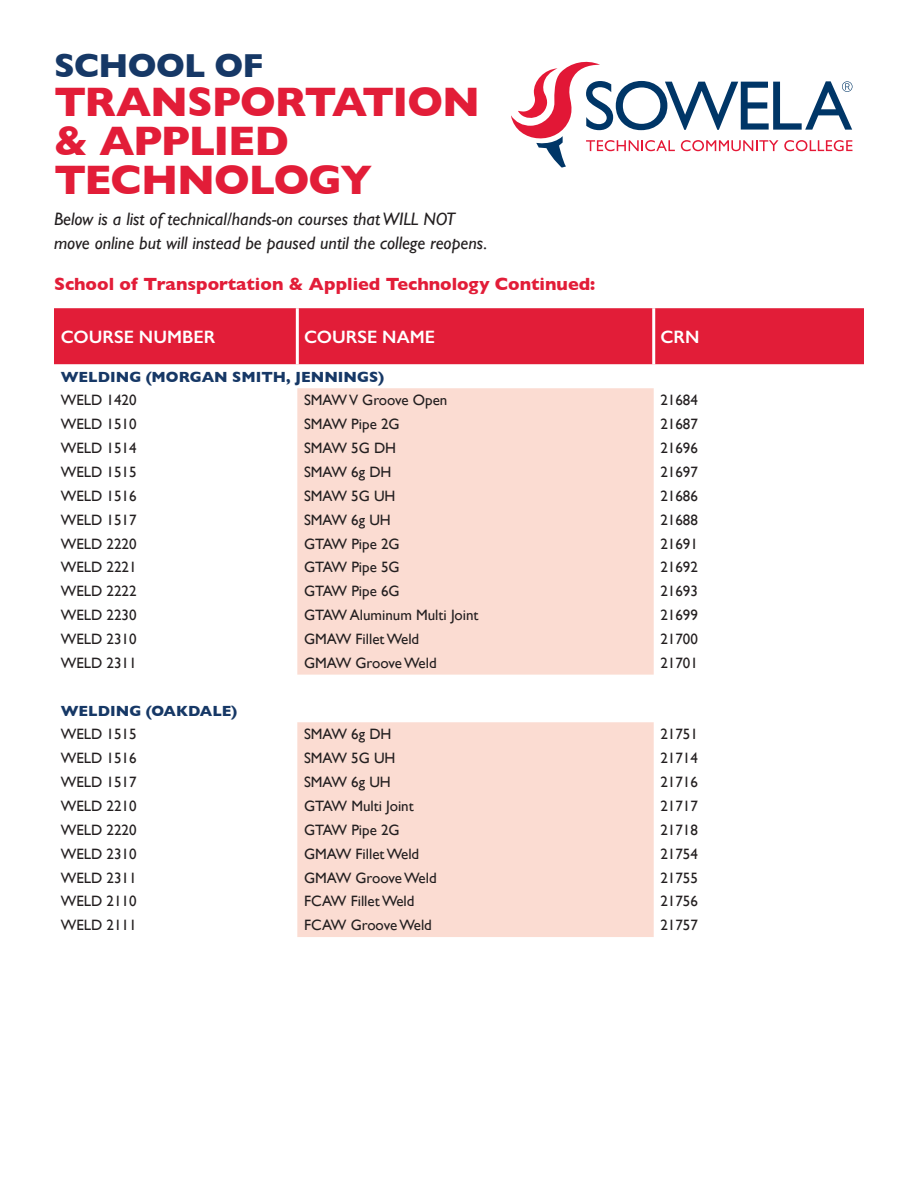
<style>
.page{position:relative;width:918px;height:1188px;background:#fff}
.page>*{position:absolute;margin:0;border:0;box-sizing:border-box;transform-origin:0 0}
.School_Brochure_Subh{font:700 42px/39px "Gill Sans";letter-spacing:-.025em;color:#e21d38}
.School_Brochure_Subh-2{font:700 33.9px "Gill Sans";letter-spacing:-.02em;color:#163866}
.School_Brochure_Subh-3{font:italic 18px/24px "Gill Sans";color:#231f20}
.t1{font:700 18px "Gill Sans";color:#e21d38}
.t2{font:600 18px "Gill Sans";color:#fff}
.t3{font:15px "Gill Sans";color:#231f20}
.t4{font:700 15px "Gill Sans";color:#163866}
</style>
<div class="page">
<div style="left:54px;top:308px;width:810px;height:56px;background:#e21d38"></div>
<svg style="left:297px;top:388px;width:357px;height:549px;fill:#fbdcd2"></svg>
<hr style="left:296px;top:308px;width:3px;height:56px;background:#fff">
<hr style="left:652px;top:308px;width:3px;height:56px;background:#fff">
<svg style="left:511px;top:61px;width:341px;height:107px"></svg>
<p class="School_Brochure_Subh-2" style="left:54px;top:39px;width:211px">SCHOOL OF</p>
<p class="School_Brochure_Subh" style="left:54px;top:82px;width:428px">TRANSPORTATION &amp; APPLIED<br>TECHNOLOGY</p>
<p class="School_Brochure_Subh-3" style="left:54px;top:207px;width:435px">Below is a list of technical/hands-on courses that WILL NOT move online but will instead be paused until the college reopens.</p>
<p class="t1" style="left:54px;top:270px;width:543px">School of Transportation &amp; Applied Technology Continued:</p>
<p class="t2" style="left:61px;top:326px;width:156px">COURSE NUMBER</p>
<p class="t2" style="left:304px;top:326px;width:133px">COURSE NAME</p>
<p class="t2" style="left:660px;top:326px;width:41px">CRN</p>
<p class="t4" style="left:61px;top:365px;width:325px">WELDING (MORGAN SMITH, JENNINGS)</p>
<p class="t3" style="left:61px;top:391px;width:77px">WELD 1420</p>
<p class="t3" style="left:304px;top:391px;width:145px">SMAW V Groove Open</p>
<p class="t3" style="left:660px;top:391px;width:39px">21684</p>
<p class="t3" style="left:61px;top:415px;width:77px">WELD 1510</p>
<p class="t3" style="left:304px;top:415px;width:97px">SMAW Pipe 2G</p>
<p class="t3" style="left:660px;top:415px;width:39px">21687</p>
<p class="t3" style="left:61px;top:439px;width:77px">WELD 1514</p>
<p class="t3" style="left:304px;top:439px;width:94px">SMAW 5G DH</p>
<p class="t3" style="left:660px;top:439px;width:39px">21696</p>
<p class="t3" style="left:61px;top:463px;width:77px">WELD 1515</p>
<p class="t3" style="left:304px;top:463px;width:89px">SMAW 6g DH</p>
<p class="t3" style="left:660px;top:463px;width:39px">21697</p>
<p class="t3" style="left:61px;top:487px;width:77px">WELD 1516</p>
<p class="t3" style="left:304px;top:487px;width:93px">SMAW 5G UH</p>
<p class="t3" style="left:660px;top:487px;width:39px">21686</p>
<p class="t3" style="left:61px;top:511px;width:77px">WELD 1517</p>
<p class="t3" style="left:304px;top:511px;width:88px">SMAW 6g UH</p>
<p class="t3" style="left:660px;top:511px;width:39px">21688</p>
<p class="t3" style="left:61px;top:535px;width:77px">WELD 2220</p>
<p class="t3" style="left:304px;top:535px;width:97px">GTAW Pipe 2G</p>
<p class="t3" style="left:660px;top:535px;width:39px">21691</p>
<p class="t3" style="left:61px;top:559px;width:77px">WELD 2221</p>
<p class="t3" style="left:304px;top:559px;width:97px">GTAW Pipe 5G</p>
<p class="t3" style="left:660px;top:559px;width:39px">21692</p>
<p class="t3" style="left:61px;top:582px;width:77px">WELD 2222</p>
<p class="t3" style="left:304px;top:582px;width:97px">GTAW Pipe 6G</p>
<p class="t3" style="left:660px;top:582px;width:39px">21693</p>
<p class="t3" style="left:61px;top:606px;width:77px">WELD 2230</p>
<p class="t3" style="left:304px;top:606px;width:176px">GTAW Aluminum Multi Joint</p>
<p class="t3" style="left:660px;top:606px;width:39px">21699</p>
<p class="t3" style="left:61px;top:630px;width:77px">WELD 2310</p>
<p class="t3" style="left:304px;top:630px;width:117px">GMAW Fillet Weld</p>
<p class="t3" style="left:660px;top:630px;width:39px">21700</p>
<p class="t3" style="left:61px;top:654px;width:77px">WELD 2311</p>
<p class="t3" style="left:304px;top:654px;width:134px">GMAW Groove Weld</p>
<p class="t3" style="left:660px;top:654px;width:39px">21701</p>
<p class="t4" style="left:61px;top:699px;width:178px">WELDING (OAKDALE)</p>
<p class="t3" style="left:61px;top:726px;width:77px">WELD 1515</p>
<p class="t3" style="left:304px;top:726px;width:89px">SMAW 6g DH</p>
<p class="t3" style="left:660px;top:726px;width:39px">21751</p>
<p class="t3" style="left:61px;top:749px;width:77px">WELD 1516</p>
<p class="t3" style="left:304px;top:749px;width:93px">SMAW 5G UH</p>
<p class="t3" style="left:660px;top:749px;width:39px">21714</p>
<p class="t3" style="left:61px;top:773px;width:77px">WELD 1517</p>
<p class="t3" style="left:304px;top:773px;width:88px">SMAW 6g UH</p>
<p class="t3" style="left:660px;top:773px;width:39px">21716</p>
<p class="t3" style="left:61px;top:797px;width:77px">WELD 2210</p>
<p class="t3" style="left:304px;top:797px;width:111px">GTAW Multi Joint</p>
<p class="t3" style="left:660px;top:797px;width:39px">21717</p>
<p class="t3" style="left:61px;top:821px;width:77px">WELD 2220</p>
<p class="t3" style="left:304px;top:821px;width:97px">GTAW Pipe 2G</p>
<p class="t3" style="left:660px;top:821px;width:39px">21718</p>
<p class="t3" style="left:61px;top:845px;width:77px">WELD 2310</p>
<p class="t3" style="left:304px;top:845px;width:117px">GMAW Fillet Weld</p>
<p class="t3" style="left:660px;top:845px;width:39px">21754</p>
<p class="t3" style="left:61px;top:869px;width:77px">WELD 2311</p>
<p class="t3" style="left:304px;top:869px;width:134px">GMAW Groove Weld</p>
<p class="t3" style="left:660px;top:869px;width:39px">21755</p>
<p class="t3" style="left:61px;top:893px;width:77px">WELD 2110</p>
<p class="t3" style="left:304px;top:893px;width:112px">FCAW Fillet Weld</p>
<p class="t3" style="left:660px;top:893px;width:39px">21756</p>
<p class="t3" style="left:61px;top:916px;width:77px">WELD 2111</p>
<p class="t3" style="left:304px;top:916px;width:129px">FCAW Groove Weld</p>
<p class="t3" style="left:660px;top:916px;width:39px">21757</p>
</div>
